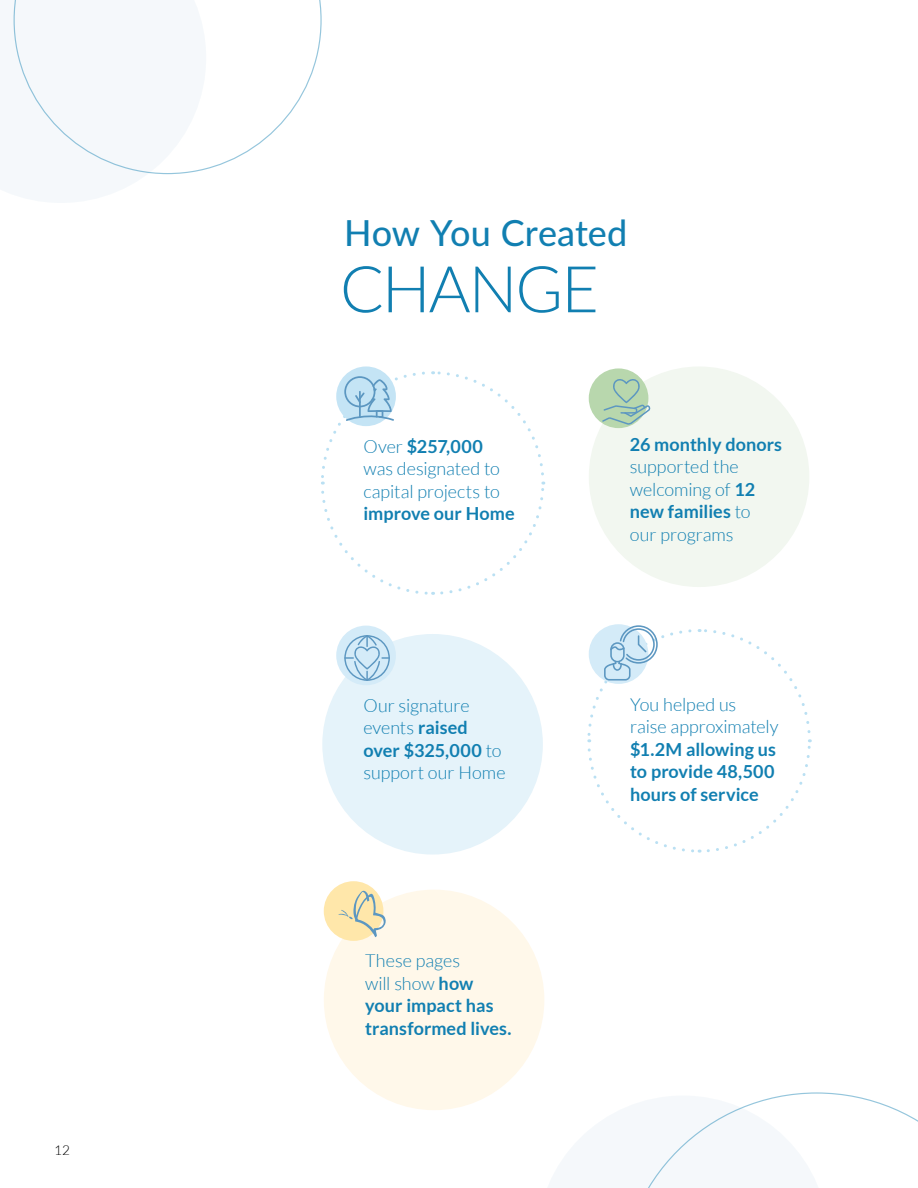
<style>
.page{position:relative;width:918px;height:1188px;background:#fff}
.page>*{position:absolute;margin:0;border:0;box-sizing:border-box;transform-origin:0 0}
.t1{font:300 64.5px "Lato";letter-spacing:-.035em;color:#117fb1}
.t2{font:500 36px "Lato";color:#117fb1}
.t3{font:300 18px/22.5px "Lato";letter-spacing:-.005em;color:#117fb1}
.t4{font:700 18px/22.5px "Lato";letter-spacing:.005em;color:#117fb1;text-align:justify}
.t5{font:300 13.5px "Lato";color:#000}
.s1{font-weight:700}
.s2{font-weight:300}
</style>
<div class="page">
<div style="left:322px;top:634px;width:221px;height:221px;background:#e5f3fa;border-radius:50%"></div>
<div style="left:589px;top:366px;width:220px;height:221px;background:#f2f7f0;border-radius:50%"></div>
<div style="left:324px;top:890px;width:220px;height:220px;background:#fff8ea;border-radius:50%"></div>
<div style="left:589px;top:368px;width:59px;height:60px;background:#b8d7ad;border-radius:50%"></div>
<svg style="left:336px;top:366px;width:60px;height:60px"></svg>
<div style="left:336px;top:626px;width:60px;height:59px;background:#d4ebf8;border-radius:50%"></div>
<svg style="left:321px;top:370px;width:225px;height:225px"></svg>
<svg style="left:602px;top:379px;width:48px;height:46px"></svg>
<svg style="left:587px;top:625px;width:225px;height:228px"></svg>
<svg style="left:344px;top:635px;width:46px;height:46px"></svg>
<div style="left:324px;top:881px;width:59px;height:60px;background:#ffe7aa;border-radius:50%"></div>
<svg style="left:338px;top:890px;width:48px;height:48px"></svg>
<svg style="left:14px;top:0;width:308px;height:174px"></svg>
<svg style="left:647px;top:1092px;width:271px;height:96px"></svg>
<p class="t5" style="left:54px;top:1143px;width:17px">12</p>
<h2 class="t2" style="left:344px;top:207px;width:285px">How You Created</h2>
<h1 class="t1" style="left:340px;top:255px;width:261px">CHANGE</h1>
<p class="t3" style="left:363px;top:435px;width:138px">Over <span class="s1">$257,000 </span>was designated to capital projects to</p>
<p class="t4" style="left:363px;top:502px;width:153px">improve our Home</p>
<p class="t3" style="left:363px;top:694px;width:144px">Our signature events <span class="s1">raised over $325,000</span> to support our Home</p>
<p class="t4" style="left:365px;top:949px;width:148px;text-align:left"><span class="s2">These pages<br>will show</span> how your impact has transformed lives.</p>
<p class="t4" style="left:630px;top:432px;width:154px">26 monthly donors</p>
<p class="t3" style="left:630px;top:455px;width:127px">supported the welcoming of <span class="s1">12 new families</span> to our programs</p>
<p class="t3" style="left:630px;top:693px;width:150px">You helped us<br>raise approximately</p>
<p class="t4" style="left:630px;top:737px;width:147px">$1.2M allowing us to provide 48,500 hours of service</p>
</div>
